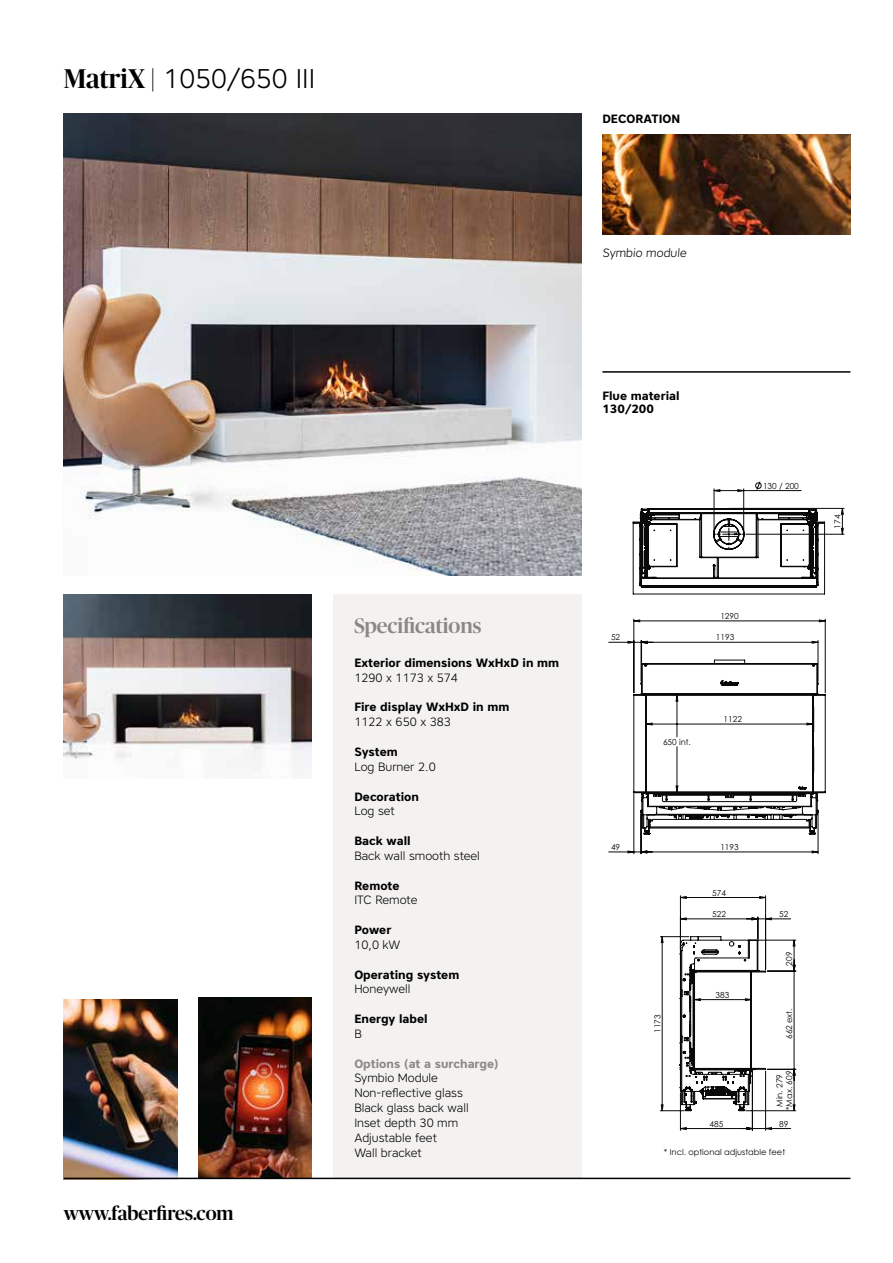
<style>
.page{position:relative;width:893px;height:1263px;background:#fff}
.page>*{position:absolute;margin:0;border:0;box-sizing:border-box;transform-origin:0 0}
.t1{font:300 27px "Core Sans A35";color:#000}
.t2{font:500 21px "Publico Banner";color:#8b8883}
.t3{font:500 19.35px "Publico Banner";color:#000}
.t4{font:300 12px/14.9px "Core Sans A35";color:#000}
.t5{font:700 12px/13.5px "Core Sans A65";color:#000}
.t6{font:700 12px "Core Sans A65";color:#8b8883}
.t7{font:8.25px/9.9px "Century Gothic";color:#090909;text-align:center}
.s1{font-family:"Publico Banner";font-weight:500}
</style>
<div class="page">
<hr style="left:602px;top:371px;width:248px;height:2px;background:#000">
<div style="left:333px;top:594px;width:248px;height:585px;background:#f3f2f1"></div>
<img style="left:64px;top:114px;width:517px;height:461px">
<img style="left:64px;top:594px;width:248px;height:173px">
<svg style="left:633px;top:482px;width:211px;height:112px"></svg>
<svg style="left:660px;top:896px;width:136px;height:234px"></svg>
<hr style="left:634px;top:794px;width:1px;height:60px;background:#090909">
<hr style="left:641px;top:814px;width:1px;height:40px;background:#090909">
<hr style="left:818px;top:814px;width:1px;height:40px;background:#090909">
<hr style="left:634px;top:619px;width:1px;height:74px;background:#090909">
<hr style="left:825px;top:619px;width:1px;height:74px;background:#090909">
<svg style="left:635px;top:620px;width:190px;height:2px"></svg>
<svg style="left:609px;top:640px;width:217px;height:213px"></svg>
<img style="left:602px;top:135px;width:248px;height:99px">
<img style="left:199px;top:997px;width:113px;height:180px">
<img style="left:64px;top:999px;width:113px;height:179px">
<hr style="left:64px;top:1178px;width:786px;height:1px;background:#000">
<h1 class="t1" style="left:64px;top:61px;width:253px"><span class="s1">MatriX |</span> 1050/650 III</h1>
<p class="t5" style="left:602px;top:111px;width:79px">DECORATION</p>
<p class="t4" style="left:602px;top:245px;width:87px">Symbio module</p>
<h3 class="t3" style="left:64px;top:1200px;width:171px">www.faberfires.com</h3>
<h2 class="t2" style="left:354px;top:611px;width:129px">Specifications</h2>
<p class="t5" style="left:354px;top:656px;width:206px">Exterior dimensions WxHxD in mm</p>
<p class="t4" style="left:354px;top:670px;width:105px">1290 x 1173 x 574</p>
<p class="t5" style="left:354px;top:700px;width:157px">Fire display WxHxD in mm</p>
<p class="t4" style="left:354px;top:714px;width:98px">1122 x 650 x 383</p>
<p class="t5" style="left:354px;top:745px;width:45px">System</p>
<p class="t4" style="left:354px;top:759px;width:83px">Log Burner 2.0</p>
<p class="t5" style="left:354px;top:789px;width:66px">Decoration</p>
<p class="t4" style="left:354px;top:803px;width:42px">Log set</p>
<p class="t5" style="left:354px;top:834px;width:58px">Back wall</p>
<p class="t4" style="left:354px;top:848px;width:127px">Back wall smooth steel</p>
<p class="t5" style="left:354px;top:878px;width:47px">Remote</p>
<p class="t4" style="left:354px;top:892px;width:65px">ITC Remote</p>
<p class="t5" style="left:354px;top:923px;width:38px">Power</p>
<p class="t4" style="left:354px;top:937px;width:47px">10,0 kW</p>
<p class="t5" style="left:354px;top:967px;width:107px">Operating system</p>
<p class="t4" style="left:354px;top:981px;width:58px">Honeywell</p>
<p class="t5" style="left:354px;top:1012px;width:75px">Energy label</p>
<p class="t4" style="left:354px;top:1026px;width:9px">B</p>
<p class="t6" style="left:354px;top:1055px;width:146px">Options (at a surcharge)</p>
<p class="t4" style="left:354px;top:1070px;width:116px">Symbio Module<br>Non-reflective glass<br>Black glass back wall<br>Inset depth 30 mm<br>Adjustable feet<br>Wall bracket</p>
<p class="t5" style="left:602px;top:388px;width:79px">Flue material<br>130/200</p>
<p class="t7" style="left:763px;top:481px;width:37px">130 / 200</p>
<p class="t7" style="left:611px;top:632px;width:11px">52</p>
<p class="t7" style="left:720px;top:611px;width:20px">1290</p>
<p class="t7" style="left:716px;top:632px;width:20px">1193</p>
<p class="t7" style="left:663px;top:737px;width:29px">650 int.</p>
<p class="t7" style="left:723px;top:714px;width:20px">1122</p>
<p class="t7" style="left:832px;top:528px;width:15px;rotate:-90deg">174</p>
<p class="t7" style="left:611px;top:842px;width:11px">49</p>
<p class="t7" style="left:720px;top:842px;width:20px">1193</p>
<p class="t7" style="left:712px;top:888px;width:15px">574</p>
<p class="t7" style="left:712px;top:909px;width:15px">522</p>
<p class="t7" style="left:779px;top:909px;width:11px">52</p>
<p class="t7" style="left:652px;top:1033px;width:20px;rotate:-90deg">1173</p>
<p class="t7" style="left:716px;top:990px;width:15px">383</p>
<p class="t7" style="left:784px;top:965px;width:15px;rotate:-90deg">209</p>
<p class="t7" style="left:784px;top:1039px;width:32px;rotate:-90deg">662 ext.</p>
<p class="t7" style="left:774px;top:1110px;width:41px;rotate:-90deg">Min. 279 *Max. 609</p>
<p class="t7" style="left:709px;top:1119px;width:15px">485</p>
<p class="t7" style="left:779px;top:1119px;width:11px">89</p>
<p class="t7" style="left:664px;top:1147px;width:123px">* Incl. optional adjustable feet</p>
</div>
